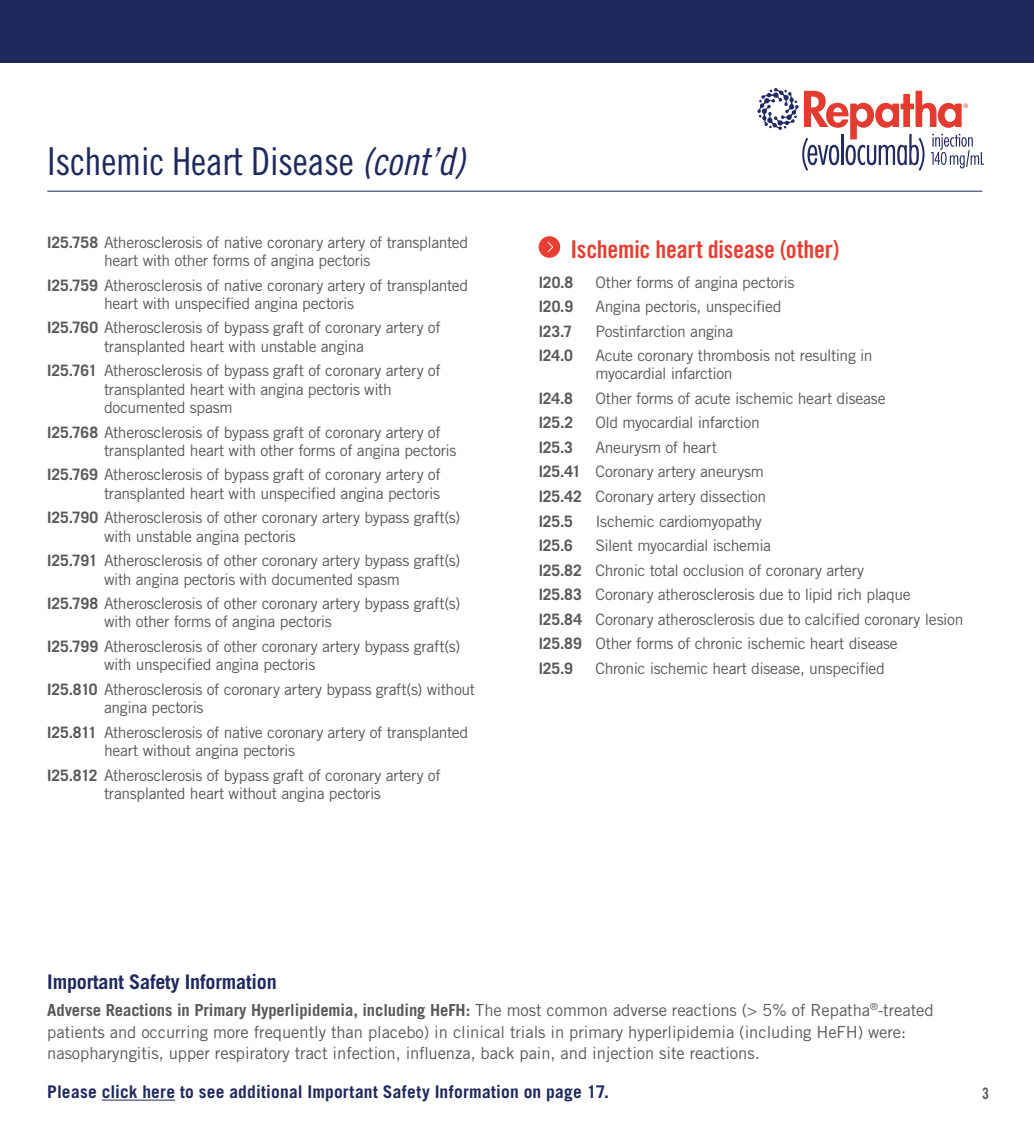
<style>
.page{position:relative;width:1034px;height:1134px;background:#fff}
.page>*{position:absolute;margin:0;border:0;box-sizing:border-box;transform-origin:0 0}
.t1{font:38.5px "Trade Gothic LT Std Cn 18";letter-spacing:-.01em;color:#1f295d}
.t2{font:24.5px "Trade Gothic LT Std Bd Cn 20";letter-spacing:-.01em;color:#e63e30}
.t3{font:700 20.12px "Trade Gothic LT Std";letter-spacing:-.01em;color:#1f295d}
.t4{font:700 17.5px "Trade Gothic LT Std";letter-spacing:.01em;color:#1f295d}
.t5{font:16.62px/21.9px "Trade Gothic LT Std";letter-spacing:-.005em;color:#58595b}
.t6{font:15.75px/18.4px "Trade Gothic LT Std";letter-spacing:-.02em;color:#58595b}
.t7{font:700 15.75px "Trade Gothic LT Std";letter-spacing:-.01em;color:#58595b}
.t8{font:15.75px "Trade Gothic LT Std Bd Cn 20";color:#58595b}
.s1{font-family:"Trade Gothic LT Std Cn 18 Obl"}
.s2{font-weight:700}
</style>
<div class="page">
<div style="left:0;top:0;width:1033px;height:63px;background:#1f295d"></div>
<svg style="left:757px;top:88px;width:225px;height:83px"></svg>
<div style="left:538px;top:236px;width:22px;height:22px;background:#e63e30;border-radius:50%"></div>
<svg style="left:547px;top:242px;width:6px;height:10px"></svg>
<hr style="left:47px;top:191px;width:935px;height:1px;background:#1f295d">
<h1 class="t1" style="left:47px;top:138px;width:419px">Ischemic Heart Disease <span class="s1">(cont’d)</span></h1>
<p class="t6" style="left:104px;top:233px;width:366px;text-indent:-57px"><span class="s2">I25.758</span> Atherosclerosis of native coronary artery of transplanted heart with other forms of angina pectoris</p>
<p class="t6" style="left:104px;top:276px;width:366px;text-indent:-57px"><span class="s2">I25.759</span> Atherosclerosis of native coronary artery of transplanted heart with unspecified angina pectoris</p>
<p class="t6" style="left:104px;top:318px;width:338px;text-indent:-57px"><span class="s2">I25.760</span> Atherosclerosis of bypass graft of coronary artery of transplanted heart with unstable angina</p>
<p class="t6" style="left:104px;top:361px;width:338px;text-indent:-57px"><span class="s2">I25.761</span> Atherosclerosis of bypass graft of coronary artery of transplanted heart with angina pectoris with documented spasm</p>
<p class="t6" style="left:104px;top:423px;width:354px;text-indent:-57px"><span class="s2">I25.768</span> Atherosclerosis of bypass graft of coronary artery of transplanted heart with other forms of angina pectoris</p>
<p class="t6" style="left:47px;top:465px;width:395px;text-align:right"><span class="s2">I25.769</span> Atherosclerosis of bypass graft of coronary artery of transplanted heart with unspecified angina pectoris</p>
<p class="t6" style="left:104px;top:508px;width:358px;text-indent:-57px"><span class="s2">I25.790</span> Atherosclerosis of other coronary artery bypass graft(s) with unstable angina pectoris</p>
<p class="t6" style="left:47px;top:551px;width:414px;text-align:center"><span class="s2">I25.791</span> Atherosclerosis of other coronary artery bypass graft(s) with angina pectoris with documented spasm</p>
<p class="t6" style="left:104px;top:594px;width:358px;text-indent:-57px"><span class="s2">I25.798</span> Atherosclerosis of other coronary artery bypass graft(s) with other forms of angina pectoris</p>
<p class="t6" style="left:104px;top:637px;width:358px;text-indent:-57px"><span class="s2">I25.799</span> Atherosclerosis of other coronary artery bypass graft(s) with unspecified angina pectoris</p>
<p class="t6" style="left:104px;top:680px;width:372px;text-indent:-57px"><span class="s2">I25.810</span> Atherosclerosis of coronary artery bypass graft(s) without angina pectoris</p>
<p class="t6" style="left:104px;top:723px;width:366px;text-indent:-57px"><span class="s2">I25.811</span> Atherosclerosis of native coronary artery of transplanted heart without angina pectoris</p>
<p class="t6" style="left:47px;top:766px;width:395px;text-align:center"><span class="s2">I25.812</span> Atherosclerosis of bypass graft of coronary artery of transplanted heart without angina pectoris</p>
<h2 class="t2" style="left:570px;top:234px;width:270px">Ischemic heart disease (other)</h2>
<p class="t7" style="left:538px;top:272px;width:36px">I20.8</p>
<p class="t6" style="left:595px;top:273px;width:200px">Other forms of angina pectoris</p>
<p class="t7" style="left:538px;top:297px;width:36px">I20.9</p>
<p class="t6" style="left:595px;top:297px;width:187px">Angina pectoris, unspecified</p>
<p class="t7" style="left:538px;top:321px;width:35px">I23.7</p>
<p class="t6" style="left:595px;top:322px;width:139px">Postinfarction angina</p>
<p class="t7" style="left:538px;top:346px;width:36px">I24.0</p>
<p class="t6" style="left:595px;top:346px;width:279px">Acute coronary thrombosis not resulting in myocardial infarction</p>
<p class="t7" style="left:538px;top:389px;width:36px">I24.8</p>
<p class="t6" style="left:595px;top:389px;width:292px">Other forms of acute ischemic heart disease</p>
<p class="t7" style="left:538px;top:413px;width:36px">I25.2</p>
<p class="t6" style="left:595px;top:413px;width:166px">Old myocardial infarction</p>
<p class="t7" style="left:538px;top:438px;width:36px">I25.3</p>
<p class="t6" style="left:538px;top:435px;width:229px;line-height:24.5px;text-indent:57px">Aneurysm of heart<br><span class="s2">I25.41</span> Coronary artery aneurysm<br><span class="s2">I25.42</span> Coronary artery dissection<br><span class="s2">I25.5</span></p>
<p class="t6" style="left:595px;top:512px;width:168px">Ischemic cardiomyopathy</p>
<p class="t7" style="left:538px;top:536px;width:36px">I25.6</p>
<p class="t6" style="left:538px;top:533px;width:426px;line-height:24.5px;text-indent:57px">Silent myocardial ischemia<br><span class="s2">I25.82</span> Chronic total occlusion of coronary artery<br><span class="s2">I25.83</span> Coronary atherosclerosis due to lipid rich plaque<br><span class="s2">I25.84</span> Coronary atherosclerosis due to calcified coronary lesion <span class="s2">I25.89</span> Other forms of chronic ischemic heart disease<br><span class="s2">I25.9</span></p>
<p class="t6" style="left:595px;top:659px;width:291px">Chronic ischemic heart disease, unspecified</p>
<p class="t3" style="left:47px;top:969px;width:231px">Important Safety Information</p>
<p class="t5" style="left:47px;top:999px;width:887px"><span class="s2">Adverse Reactions in Primary Hyperlipidemia, including HeFH:</span> The most common adverse reactions (&gt; 5% of Repatha<sup>®</sup>-treated patients and occurring more frequently than placebo) in clinical trials in primary hyperlipidemia (including HeFH) were: nasopharyngitis, upper respiratory tract infection, influenza, back pain, and injection site reactions.</p>
<p class="t4" style="left:47px;top:1081px;width:563px">Please click here to see additional Important Safety Information on page 17.</p>
<p class="t8" style="left:982px;top:1084px;width:8px">3</p>
</div>
